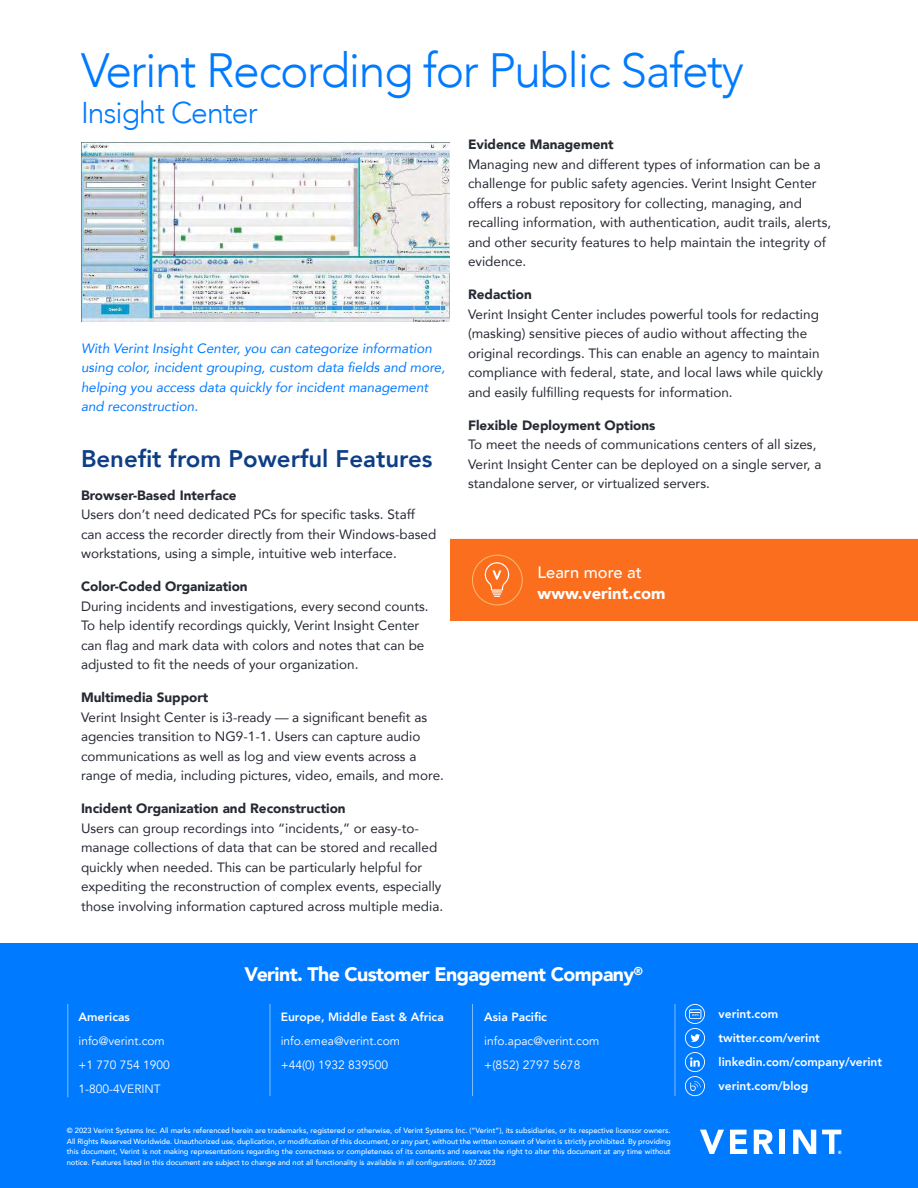
<style>
.page{position:relative;width:918px;height:1188px;background:#fff}
.page>*{position:absolute;margin:0;border:0;box-sizing:border-box;transform-origin:0 0}
.t1{font:300 48px "Avenir";letter-spacing:-.03em;color:#007aff}
.t2{font:300 30px "Avenir";letter-spacing:-.03em;color:#007aff}
.t3{font:800 24px "Avenir";color:#0d3e86}
.t4{font:900 19.5px "Avenir";letter-spacing:-.03em;color:#fff}
.t5{font:900 16.5px "Avenir";color:#fff}
.t6{font:500 16.5px "Avenir";color:#fff}
.t7{font:13.5px/19.5px "Avenir";color:#262a33}
.t8{font:italic 13.5px/19.5px "Avenir";color:#007aff}
.t9{font:900 13.5px "Avenir";color:#262a33}
.t10{font:800 12px/24px "Avenir";color:#fff}
.t11{font:12px/24px "Avenir";color:#fff}
.t12{font:500 7.5px/10.5px "Avenir";color:#fff;text-align:justify}
</style>
<div class="page">
<div style="left:0;top:943px;width:918px;height:245px;background:#007aff"></div>
<hr style="left:675px;top:1004px;width:1px;height:92px;background:#80bdff">
<hr style="left:472px;top:1004px;width:1px;height:92px;background:#80bdff">
<hr style="left:270px;top:1004px;width:1px;height:92px;background:#80bdff">
<hr style="left:67px;top:1004px;width:1px;height:93px;background:#80bdff">
<svg style="left:700px;top:1130px;width:24px;height:24px"></svg>
<svg style="left:730px;top:1130px;width:17px;height:24px"></svg>
<svg style="left:754px;top:1130px;width:19px;height:24px"></svg>
<div style="left:779px;top:1130px;width:6px;height:24px;background:#fff"></div>
<svg style="left:793px;top:1130px;width:23px;height:24px"></svg>
<svg style="left:822px;top:1130px;width:19px;height:24px"></svg>
<svg style="left:685px;top:1004px;width:20px;height:93px"></svg>
<div style="left:450px;top:539px;width:468px;height:82px;background:#fa6e1e"></div>
<img style="left:81px;top:143px;width:369px;height:178px">
<h1 class="t1" style="left:81px;top:42px;width:665px">Verint Recording for Public Safety</h1>
<h2 class="t2" style="left:81px;top:95px;width:178px">Insight Center</h2>
<p class="t8" style="left:81px;top:338px;width:366px">With Verint Insight Center, you can categorize information using color, incident grouping, custom data fields and more, helping you access data quickly for incident management and reconstruction.</p>
<h3 class="t3" style="left:81px;top:440px;width:353px">Benefit from Powerful Features</h3>
<p class="t9" style="left:81px;top:484px;width:157px">Browser-Based Interface</p>
<p class="t7" style="left:81px;top:505px;width:357px">Users don’t need dedicated PCs for specific tasks. Staff can access the recorder directly from their Windows-based workstations, using a simple, intuitive web interface.</p>
<p class="t9" style="left:81px;top:575px;width:168px">Color-Coded Organization</p>
<p class="t7" style="left:81px;top:596px;width:349px">During incidents and investigations, every second counts.<br>To help identify recordings quickly, Verint Insight Center can flag and mark data with colors and notes that can be adjusted to fit the needs of your organization.</p>
<p class="t9" style="left:81px;top:686px;width:129px">Multimedia Support</p>
<p class="t7" style="left:81px;top:707px;width:364px">Verint Insight Center is i3-ready — a significant benefit as agencies transition to NG9-1-1. Users can capture audio communications as well as log and view events across a range of media, including pictures, video, emails, and more.</p>
<p class="t9" style="left:81px;top:797px;width:266px">Incident Organization and Reconstruction</p>
<p class="t7" style="left:81px;top:818px;width:364px">Users can group recordings into “incidents,” or easy-to&shy;manage collections of data that can be stored and recalled quickly when needed. This can be particularly helpful for expediting the reconstruction of complex events, especially those involving information captured across multiple media.</p>
<p class="t9" style="left:468px;top:133px;width:147px">Evidence Management</p>
<p class="t7" style="left:468px;top:154px;width:365px">Managing new and different types of information can be a challenge for public safety agencies. Verint Insight Center offers a robust repository for collecting, managing, and recalling information, with authentication, audit trails, alerts, and other security features to help maintain the integrity of evidence.</p>
<p class="t9" style="left:468px;top:283px;width:65px">Redaction</p>
<p class="t7" style="left:468px;top:304px;width:356px">Verint Insight Center includes powerful tools for redacting (masking) sensitive pieces of audio without affecting the original recordings. This can enable an agency to maintain compliance with federal, state, and local laws while quickly and easily fulfilling requests for information.</p>
<p class="t9" style="left:468px;top:414px;width:189px">Flexible Deployment Options</p>
<p class="t7" style="left:468px;top:435px;width:355px">To meet the needs of communications centers of all sizes,<br>Verint Insight Center can be deployed on a single server, a standalone server, or virtualized servers.</p>
<p class="t6" style="left:538px;top:558px;width:106px">Learn more at</p>
<p class="t5" style="left:538px;top:579px;width:129px">www.verint.com</p>
<p class="t10" style="left:79px;top:1005px;width:53px">Americas</p>
<p class="t11" style="left:79px;top:1029px;width:93px">info@verint.com +1 770 754 1900<br>1-800-4VERINT</p>
<h3 class="t4" style="left:245px;top:958px;width:400px">Verint. The Customer Engagement Company<sup>®</sup></h3>
<p class="t10" style="left:281px;top:1005px;width:165px">Europe, Middle East &amp; Africa</p>
<p class="t11" style="left:281px;top:1029px;width:121px">info.emea@verint.com +44(0) 1932 839500</p>
<p class="t10" style="left:484px;top:1005px;width:64px">Asia Pacific</p>
<p class="t11" style="left:484px;top:1029px;width:117px">info.apac@verint.com +(852) 2797 5678</p>
<p class="t12" style="left:67px;top:1125px;width:605px">© 2023 Verint Systems Inc. All marks referenced herein are trademarks, registered or otherwise, of Verint Systems Inc. (“Verint”), its subsidiaries, or its respective licensor owners.<br>All Rights Reserved Worldwide. Unauthorized use, duplication, or modification of this document, or any part, without the written consent of Verint is strictly prohibited. By providing this document, Verint is not making representations regarding the correctness or completeness of its contents and reserves the right to alter this document at any time without notice. Features listed in this document are subject to change and not all functionality is available in all configurations. 07.2023</p>
<p class="t10" style="left:719px;top:1001px;width:165px">verint.com twitter.com/verint linkedin.com/company/verint verint.com/blog</p>
</div>
